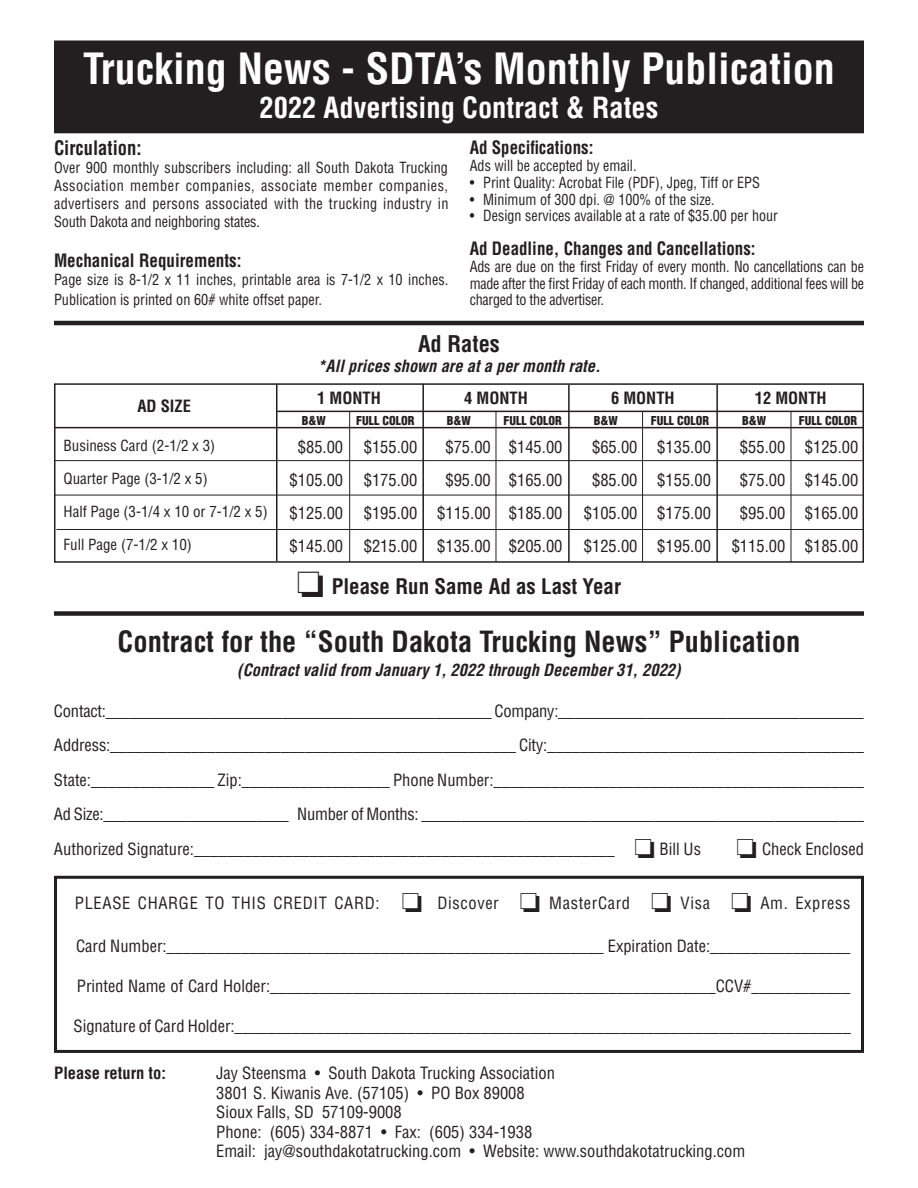
<style>
.page{position:relative;width:918px;height:1188px;background:#fff}
.page>*{position:absolute;margin:0;border:0;box-sizing:border-box;transform-origin:0 0}
.t1{font:700 condensed 42px "Helvetica";color:#fff}
.t2{font:700 condensed 28.5px "Helvetica";color:#231f20}
.t3{font:700 condensed 28.5px "Helvetica";color:#fff}
.t4{font:700 condensed 22.5px "Helvetica";color:#231f20}
.t5{font:700 condensed 21px "Helvetica";color:#231f20}
.t6{font:700 condensed 19.5px "Helvetica";color:#231f20;scale:.95 1}
.t7{font:700 condensed 18px "Helvetica";color:#231f20;scale:.94 1}
.t8{font:700 condensed 18px "Helvetica";color:#231f20;scale:.95 1}
.t9{font:condensed 16.5px/33px "Helvetica";color:#231f20;text-align:justify}
.t10{font:italic 700 condensed 16.5px "Helvetica";color:#231f20}
.t11{font:condensed 16.5px "Helvetica";letter-spacing:.04em;color:#231f20}
.t12{font:700 condensed 16.5px "Helvetica";color:#231f20}
.t13{font:condensed 15px/18px "Helvetica";color:#231f20;text-align:justify;scale:.95 1}
.t14{font:condensed 15px/16.8px "Helvetica";color:#231f20;text-align:justify;scale:.94 1}
.t15{font:condensed 15px "Helvetica";color:#231f20}
.t16{font:900 condensed 12px "Helvetica";color:#231f20}
</style>
<div class="page">
<div style="left:55px;top:41px;width:808px;height:92px;background:#231f20"></div>
<div style="left:54px;top:40px;width:810px;height:93px;border:2px solid #231f20"></div>
<div style="left:54px;top:876px;width:810px;height:177px;border:3px solid #231f20"></div>
<hr style="left:54px;top:321px;width:810px;height:4px;background:#231f20">
<div style="left:54px;top:611px;width:810px;height:5px;background:#231f20"></div>
<div style="left:54px;top:383px;width:810px;height:180px;border:2px solid #231f20"></div>
<hr style="left:54px;top:427px;width:810px;height:1px;background:#231f20">
<hr style="left:54px;top:460px;width:810px;height:1px;background:#231f20">
<hr style="left:54px;top:495px;width:809px;height:1px;background:#231f20">
<hr style="left:57px;top:529px;width:807px;height:1px;background:#231f20">
<hr style="left:276px;top:384px;width:2px;height:177px;background:#231f20">
<hr style="left:422px;top:384px;width:2px;height:178px;background:#231f20">
<hr style="left:568px;top:385px;width:2px;height:177px;background:#231f20">
<hr style="left:716px;top:385px;width:2px;height:177px;background:#231f20">
<hr style="left:349px;top:411px;width:1px;height:151px;background:#231f20">
<hr style="left:277px;top:411px;width:586px;height:1px;background:#231f20">
<hr style="left:496px;top:411px;width:1px;height:151px;background:#231f20">
<hr style="left:642px;top:412px;width:1px;height:150px;background:#231f20">
<hr style="left:791px;top:411px;width:1px;height:151px;background:#231f20">
<h1 class="t1" style="left:83px;top:43px;width:753px">Trucking News - SDTA’s Monthly Publication</h1>
<h2 class="t3" style="left:260px;top:91px;width:401px">2022 Advertising Contract &amp; Rates</h2>
<p class="t6" style="left:54px;top:136px;width:94px">Circulation:</p>
<p class="t13" style="left:54px;top:159px;width:417px">Over 900 monthly subscribers including: all South Dakota Trucking Association member companies, associate member companies, advertisers and persons associated with the trucking industry in South Dakota and neighboring states.</p>
<p class="t8" style="left:54px;top:249px;width:199px">Mechanical Requirements:</p>
<p class="t13" style="left:54px;top:269px;width:417px;line-height:19.8px">Page size is 8-1/2 x 11 inches, printable area is 7-1/2 x 10 inches.<br>Publication is printed on 60# white offset paper.</p>
<p class="t7" style="left:470px;top:137px;width:133px">Ad Specifications:</p>
<p class="t14" style="left:470px;top:157px;width:179px">Ads will be accepted by email.</p>
<p class="t14" style="left:470px;top:174px;width:310px">• Print Quality: Acrobat File (PDF), Jpeg, Tiff or EPS</p>
<p class="t14" style="left:470px;top:190px;width:262px">• Minimum of 300 dpi. @ 100% of the size.</p>
<p class="t14" style="left:470px;top:207px;width:329px">• Design services available at a rate of $35.00 per hour</p>
<p class="t7" style="left:470px;top:237px;width:306px">Ad Deadline, Changes and Cancellations:</p>
<p class="t14" style="left:470px;top:258px;width:421px">Ads are due on the first Friday of every month. No cancellations can be made after the first Friday of each month. If changed, additional fees will be charged to the advertiser.</p>
<p class="t12" style="left:137px;top:396px;width:55px">AD SIZE</p>
<p class="t15" style="left:64px;top:436px;width:153px">Business Card (2-1/2 x 3)</p>
<p class="t15" style="left:64px;top:469px;width:146px">Quarter Page (3-1/2 x 5)</p>
<p class="t15" style="left:64px;top:502px;width:206px">Half Page (3-1/4 x 10 or 7-1/2 x 5)</p>
<p class="t15" style="left:64px;top:535px;width:130px">Full Page (7-1/2 x 10)</p>
<h3 class="t4" style="left:418px;top:330px;width:83px">Ad Rates</h3>
<p class="t10" style="left:317px;top:356px;width:285px">*All prices shown are at a per month rate.</p>
<p class="t12" style="left:317px;top:388px;width:65px">1 MONTH</p>
<p class="t12" style="left:464px;top:388px;width:65px">4 MONTH</p>
<p class="t12" style="left:611px;top:388px;width:65px">6 MONTH</p>
<p class="t9" style="left:290px;top:430px;width:55px;text-align:center">$85.00 $105.00 $125.00 $145.00</p>
<p class="t9" style="left:437px;top:430px;width:55px;text-align:center">$75.00 $95.00 $115.00 $135.00</p>
<p class="t9" style="left:584px;top:430px;width:55px;text-align:center">$65.00 $85.00 $105.00 $125.00</p>
<p class="t12" style="left:755px;top:388px;width:73px">12 MONTH</p>
<p class="t9" style="left:732px;top:430px;width:55px;text-align:center">$55.00 $75.00 $95.00 $115.00</p>
<p class="t16" style="left:302px;top:413px;width:26px">B&amp;W</p>
<p class="t16" style="left:356px;top:413px;width:60px">FULL COLOR</p>
<p class="t16" style="left:447px;top:413px;width:26px">B&amp;W</p>
<p class="t16" style="left:504px;top:413px;width:60px">FULL COLOR</p>
<p class="t16" style="left:594px;top:413px;width:26px">B&amp;W</p>
<p class="t16" style="left:651px;top:413px;width:60px">FULL COLOR</p>
<p class="t16" style="left:742px;top:413px;width:26px">B&amp;W</p>
<p class="t16" style="left:799px;top:413px;width:60px">FULL COLOR</p>
<p class="t9" style="left:364px;top:430px;width:55px">$155.00 $175.00 $195.00 $215.00</p>
<p class="t9" style="left:509px;top:430px;width:55px">$145.00 $165.00 $185.00 $205.00</p>
<p class="t9" style="left:657px;top:430px;width:55px">$135.00 $155.00 $175.00 $195.00</p>
<p class="t9" style="left:805px;top:430px;width:55px">$125.00 $145.00 $165.00 $185.00</p>
<p class="t5" style="left:297px;top:574px;width:326px">□ Please Run Same Ad as Last Year</p>
<h2 class="t2" style="left:118px;top:624px;width:684px">Contract for the “South Dakota Trucking News” Publication</h2>
<p class="t10" style="left:237px;top:660px;width:445px">(Contract valid from January 1, 2022 through December 31, 2022)</p>
<p class="t9" style="left:54px;top:693px;width:812px;line-height:34.5px">Contact:________________________________________________ Company:______________________________________ Address:__________________________________________________ City:_______________________________________ State:_______________ Zip:__________________ Phone Number:_____________________________________________ Ad Size:_______________________ Number of Months: _______________________________________________________ Authorized Signature:___________________________________________________ □ Bill Us</p>
<p class="t9" style="left:737px;top:832px;width:129px">□ Check Enclosed</p>
<p class="t11" style="left:75px;top:893px;width:777px">PLEASE CHARGE TO THIS CREDIT CARD: □ Discover □ MasterCard □ Visa □ Am. Express</p>
<p class="t9" style="left:76px;top:930px;width:776px">Card Number:_____________________________________________________ Expiration Date:_________________</p>
<p class="t9" style="left:77px;top:969px;width:775px">Printed Name of Card Holder:______________________________________________________CCV#____________</p>
<p class="t9" style="left:74px;top:1009px;width:779px">Signature of Card Holder:___________________________________________________________________________</p>
<p class="t12" style="left:54px;top:1063px;width:113px">Please return to:</p>
<p class="t9" style="left:216px;top:1063px;width:531px;line-height:19.5px;text-align:left">Jay Steensma • South Dakota Trucking Association<br>3801 S. Kiwanis Ave. (57105) • PO Box 89008<br>Sioux Falls, SD 57109-9008<br>Phone: (605) 334-8871 • Fax: (605) 334-1938<br>Email: jay@southdakotatrucking.com • Website: www.southdakotatrucking.com</p>
</div>
